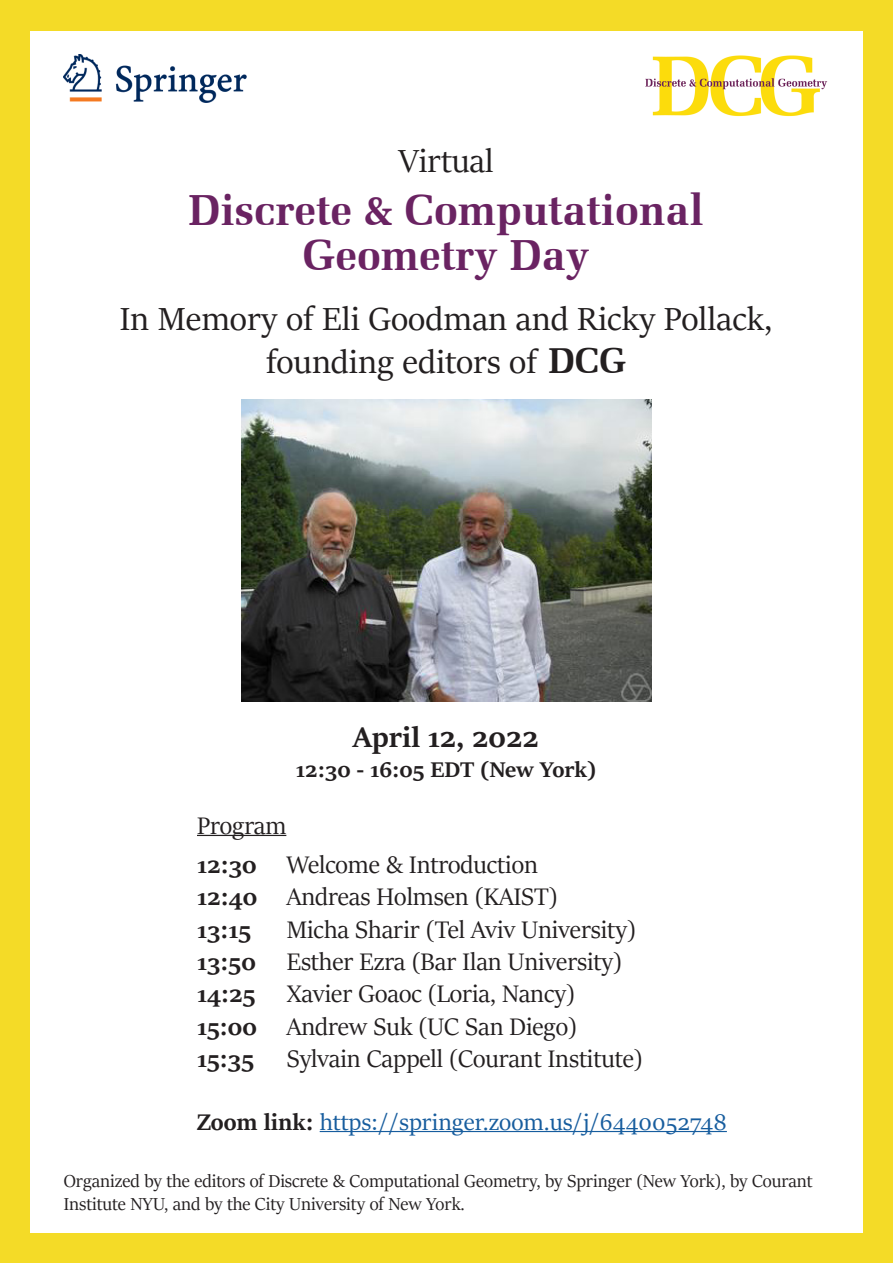
<style>
.page{position:relative;width:893px;height:1263px;background:#f4db27}
.page>*{position:absolute;margin:0;border:0;box-sizing:border-box;transform-origin:0 0}
.t1{font:700 43.5px "Zapf Elliptical 711 BT";color:#6a2362}
.t2{font:36px "Sitka Display";color:#231f20}
.t3{font:36px "Sitka Banner";color:#231f20}
.t4{font:700 31.5px "Sitka Display";color:#231f20}
.t5{font:27px "Sitka Banner";color:#231f20}
.t6{font:700 27px "Sitka Banner";color:#231f20}
.t7{font:25.5px "Sitka Display";color:#175d9e}
.t8{font:700 24px "Sitka Display";color:#231f20}
.t9{font:19.5px/23.4px "Sitka Banner";color:#231f20}
.s1{font-family:"Zapf Elliptical 711 BT";font-weight:700}
.s2{font-weight:700;color:#231f20}
</style>
<div class="page">
<div style="left:30px;top:31px;width:832px;height:1201px;background:#fff"></div>
<img style="left:64px;top:54px;width:182px;height:49px">
<img style="left:645px;top:55px;width:183px;height:62px">
<img style="left:242px;top:399px;width:409px;height:303px">
<hr style="left:197px;top:835px;width:89px;height:1px;background:#231f20">
<hr style="left:320px;top:1131px;width:407px;height:1px;background:#175d9e">
<p class="t3" style="left:399px;top:136px;width:96px">Virtual</p>
<p class="t1" style="left:188px;top:184px;width:517px">Discrete &amp; Computational</p>
<p class="t1" style="left:303px;top:229px;width:289px">Geometry Day</p>
<p class="t2" style="left:120px;top:293px;width:654px">In Memory of Eli Goodman and Ricky Pollack,</p>
<p class="t2" style="left:266px;top:337px;width:362px">founding editors of <span class="s1">DCG</span></p>
<p class="t4" style="left:353px;top:714px;width:187px">April 12, 2022</p>
<p class="t8" style="left:296px;top:752px;width:302px">12:30 - 16:05 EDT (New York)</p>
<p class="t5" style="left:197px;top:807px;width:91px">Program</p>
<p class="t6" style="left:197px;top:845px;width:61px">12:30</p>
<p class="t6" style="left:197px;top:877px;width:62px">12:40</p>
<p class="t6" style="left:197px;top:910px;width:56px">13:15</p>
<p class="t6" style="left:197px;top:942px;width:60px">13:50</p>
<p class="t6" style="left:197px;top:975px;width:60px">14:25</p>
<p class="t6" style="left:197px;top:1007px;width:61px">15:00</p>
<p class="t6" style="left:197px;top:1039px;width:59px">15:35</p>
<p class="t5" style="left:287px;top:846px;width:253px">Welcome &amp; Introduction</p>
<p class="t5" style="left:287px;top:878px;width:272px">Andreas Holmsen (KAIST)</p>
<p class="t5" style="left:287px;top:911px;width:351px">Micha Sharir (Tel Aviv University)</p>
<p class="t5" style="left:287px;top:943px;width:337px">Esther Ezra (Bar Ilan University)</p>
<p class="t5" style="left:287px;top:975px;width:290px">Xavier Goaoc (Loria, Nancy)</p>
<p class="t5" style="left:287px;top:1008px;width:292px">Andrew Suk (UC San Diego)</p>
<p class="t5" style="left:287px;top:1040px;width:357px">Sylvain Cappell (Courant Institute)</p>
<p class="t7" style="left:197px;top:1104px;width:531px"><span class="s2">Zoom link:</span> https://springer.zoom.us/j/6440052748</p>
<p class="t9" style="left:64px;top:1168px;width:750px">Organized by the editors of Discrete &amp; Computational Geometry, by Springer (New York), by Courant<br>Institute NYU, and by the City University of New York.</p>
</div>
